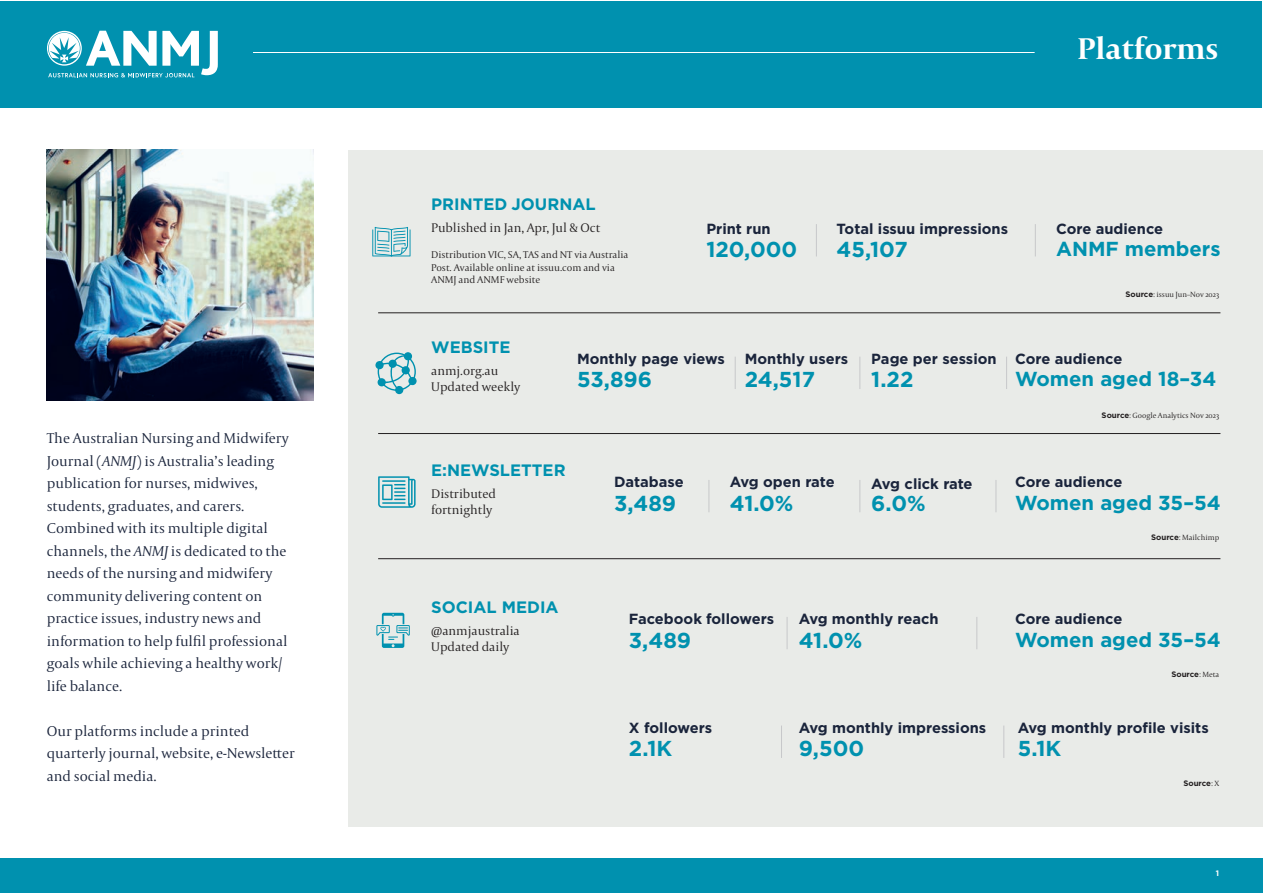
<style>
.page{position:relative;width:1263px;height:893px;background:#fff}
.page>*{position:absolute;margin:0;border:0;box-sizing:border-box;transform-origin:0 0}
.t1{font:700 31.65px "Capitolium 2";color:#fff}
.t2{font:700 21.6px "Gotham";color:#0091af}
.t3{font:700 20.25px "Gotham";color:#0091af}
.t4{font:700 16.5px "Gotham";color:#0091af}
.t5{font:300 15px/22.5px "Capitolium 2";color:#1a243b}
.t6{font:700 14.7px "Gotham";color:#1a243b}
.t7{font:300 13.2px/15.8px "Capitolium 2";color:#231f20}
.t8{font:300 10.35px/12.5px "Capitolium 2";color:#231f20}
.t9{font:300 7.95px "Capitolium 2";color:#231f20}
.t10{font:700 7.95px "Gotham";color:#231f20}
.t11{font:700 7.95px "Gotham";color:#fff}
.s1{font-weight:400;font-style:italic}
.s2{font-family:"Gotham";font-weight:700}
.s3{font-family:"Capitolium 2";font-weight:300}
</style>
<div class="page">
<div style="left:1px;top:1px;width:1261px;height:106px;background:#0091af"></div>
<svg style="left:47px;top:31px;width:171px;height:46px"></svg>
<hr style="left:253px;top:52px;width:782px;height:1px;background:#fff">
<div style="left:349px;top:150px;width:914px;height:676px;background:#e9ebe8"></div>
<div style="left:0;top:858px;width:1263px;height:35px;background:#0091af"></div>
<svg style="left:372px;top:227px;width:38px;height:29px"></svg>
<hr style="left:816px;top:224px;width:1px;height:32px;background:#c7c8ca">
<hr style="left:735px;top:357px;width:1px;height:32px;background:#c7c8ca">
<hr style="left:709px;top:480px;width:1px;height:32px;background:#c7c8ca">
<hr style="left:787px;top:617px;width:1px;height:32px;background:#c7c8ca">
<hr style="left:781px;top:725px;width:1px;height:33px;background:#c7c8ca">
<hr style="left:859px;top:357px;width:1px;height:32px;background:#c7c8ca">
<hr style="left:859px;top:480px;width:1px;height:32px;background:#c7c8ca">
<hr style="left:976px;top:617px;width:1px;height:32px;background:#c7c8ca">
<hr style="left:1003px;top:725px;width:1px;height:33px;background:#c7c8ca">
<hr style="left:1006px;top:357px;width:1px;height:32px;background:#c7c8ca">
<hr style="left:996px;top:480px;width:1px;height:32px;background:#c7c8ca">
<hr style="left:1035px;top:224px;width:1px;height:32px;background:#c7c8ca">
<hr style="left:378px;top:312px;width:842px;height:1px;background:#231f20">
<hr style="left:378px;top:433px;width:842px;height:1px;background:#231f20">
<hr style="left:378px;top:558px;width:842px;height:1px;background:#231f20">
<svg style="left:375px;top:352px;width:42px;height:42px"></svg>
<svg style="left:378px;top:476px;width:38px;height:32px"></svg>
<hr style="left:382px;top:502px;width:24px;height:2px;background:#0091af">
<svg style="left:376px;top:613px;width:34px;height:35px"></svg>
<img style="left:47px;top:150px;width:266px;height:250px">
<p class="t5" style="left:47px;top:426px;width:243px">The Australian Nursing and Midwifery Journal (<span class="s1">ANMJ</span>) is Australia’s leading publication for nurses, midwives, students, graduates, and carers.<br>Combined with its multiple digital channels, the <span class="s1">ANMJ</span> is dedicated to the needs of the nursing and midwifery community delivering content on practice issues, industry news and information to help fulfil professional goals while achieving a healthy work/ life balance.</p>
<p class="t5" style="left:47px;top:719px;width:250px">Our platforms include a printed quarterly journal, website, e-Newsletter and social media.</p>
<p class="t4" style="left:431px;top:193px;width:166px">PRINTED JOURNAL</p>
<h1 class="t1" style="left:1078px;top:28px;width:142px">Platforms</h1>
<p class="t7" style="left:431px;top:219px;width:171px">Published in Jan, Apr, Jul &amp; Oct</p>
<p class="t6" style="left:1056px;top:219px;width:109px">Core audience</p>
<p class="t6" style="left:706px;top:219px;width:66px">Print run</p>
<p class="t6" style="left:837px;top:219px;width:173px">Total issuu impressions</p>
<p class="t8" style="left:431px;top:248px;width:199px">Distribution VIC, SA, TAS and NT via Australia<br>Post. Available online at issuu.com and via<br>ANMJ and ANMF website</p>
<h2 class="t2" style="left:706px;top:235px;width:92px">120,000</h2>
<h2 class="t2" style="left:837px;top:235px;width:73px">45,107</h2>
<h3 class="t3" style="left:1056px;top:235px;width:166px">ANMF members</h3>
<p class="t9" style="left:1125px;top:289px;width:95px"><span class="s2">Source</span>: issuu Jun–Nov 2023</p>
<p class="t4" style="left:431px;top:336px;width:81px">WEBSITE</p>
<p class="t7" style="left:431px;top:362px;width:91px">anmj.org.au<br>Updated weekly</p>
<p class="t6" style="left:577px;top:349px;width:150px">Monthly page views</p>
<h2 class="t2" style="left:577px;top:365px;width:77px">53,896</h2>
<p class="t6" style="left:745px;top:349px;width:105px">Monthly users</p>
<h2 class="t2" style="left:745px;top:365px;width:72px">24,517</h2>
<p class="t6" style="left:871px;top:349px;width:127px">Page per session</p>
<h2 class="t2" style="left:871px;top:365px;width:44px">1.22</h2>
<p class="t6" style="left:1015px;top:349px;width:109px">Core audience</p>
<h3 class="t3" style="left:1015px;top:366px;width:203px">Women aged 18–34</h3>
<p class="t9" style="left:1101px;top:410px;width:119px"><span class="s2">Source</span>: Google Analytics Nov 2023</p>
<p class="t4" style="left:431px;top:459px;width:136px">E:NEWSLETTER</p>
<p class="t7" style="left:431px;top:485px;width:66px">Distributed fortnightly</p>
<p class="t6" style="left:614px;top:472px;width:71px">Database</p>
<h2 class="t2" style="left:614px;top:489px;width:64px">3,489</h2>
<p class="t6" style="left:730px;top:472px;width:106px">Avg open rate</p>
<h2 class="t2" style="left:730px;top:489px;width:65px">41.0%</h2>
<p class="t6" style="left:871px;top:474px;width:103px">Avg click rate</p>
<h2 class="t2" style="left:871px;top:489px;width:56px">6.0%</h2>
<p class="t6" style="left:1015px;top:472px;width:109px">Core audience</p>
<h3 class="t3" style="left:1015px;top:489px;width:207px">Women aged 35–54</h3>
<p class="t9" style="left:1151px;top:532px;width:70px"><span class="s2">Source</span>: Mailchimp</p>
<p class="t4" style="left:431px;top:596px;width:129px">SOCIAL MEDIA</p>
<p class="t7" style="left:431px;top:622px;width:90px">@anmjaustralia<br>Updated daily</p>
<p class="t6" style="left:629px;top:609px;width:147px">Facebook followers</p>
<p class="t6" style="left:799px;top:609px;width:141px">Avg monthly reach</p>
<p class="t6" style="left:1015px;top:609px;width:109px">Core audience</p>
<h2 class="t2" style="left:629px;top:626px;width:64px">3,489</h2>
<h2 class="t2" style="left:799px;top:626px;width:65px">41.0%</h2>
<h3 class="t3" style="left:1015px;top:626px;width:207px">Women aged 35–54</h3>
<p class="t10" style="left:1171px;top:669px;width:49px">Source<span class="s3">: Meta</span></p>
<p class="t6" style="left:629px;top:718px;width:85px">X followers</p>
<p class="t6" style="left:799px;top:718px;width:189px">Avg monthly impressions</p>
<p class="t6" style="left:1018px;top:718px;width:192px">Avg monthly profile visits</p>
<h2 class="t2" style="left:629px;top:734px;width:45px">2.1K</h2>
<h2 class="t2" style="left:799px;top:734px;width:67px">9,500</h2>
<h2 class="t2" style="left:1018px;top:734px;width:45px">5.1K</h2>
<p class="t10" style="left:1183px;top:777px;width:37px">Source<span class="s3">: X</span></p>
<p class="t11" style="left:1216px;top:868px;width:5px">1</p>
</div>
